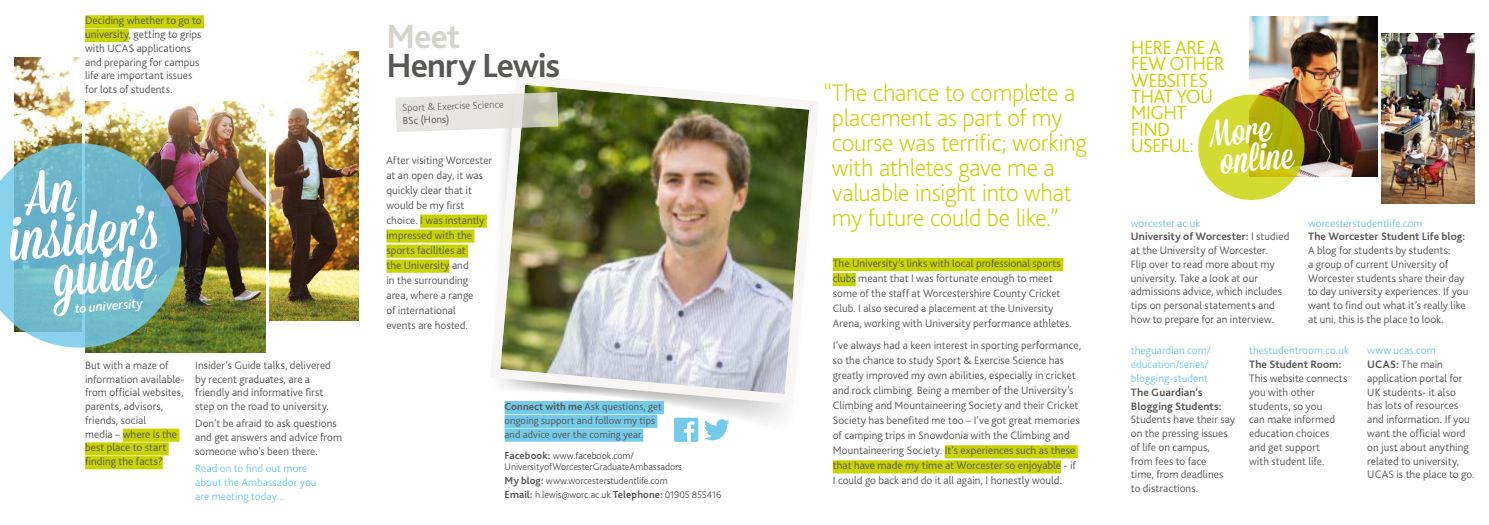
<style>
.page{position:relative;width:1489px;height:525px;background:#fff}
.page>*{position:absolute;margin:0;border:0;box-sizing:border-box;transform-origin:0 0}
.t1{font:60.88px "Mission Script";color:#fff}
.t2{font:37.75px "Mission Script";color:#fff}
.t3{font:700 35px "Bliss 2";letter-spacing:-.025em;color:#575756}
.t4{font:700 35px "Bliss 2";color:#d6d1cb}
.t5{font:200 25px/25px "Bliss 2";letter-spacing:-.015em;color:#c8d300}
.t6{font:300 20px/16.2px "Bliss 2";letter-spacing:-.03em;color:#c8d300}
.t7{font:italic 500 13.75px "Bliss 2";color:#fff}
.t8{font:300 11.25px/13.8px "Bliss 2";letter-spacing:.005em;color:#575756}
.t9{font:300 11.25px/13.8px "Bliss 2";letter-spacing:.005em;color:#73caea}
.t10{font:700 11.25px/13.8px "Bliss 2";letter-spacing:.005em;color:#575756}
.t11{font:300 10.62px/13.8px "Bliss 2";letter-spacing:.005em;color:#575756}
.t12{font:200 10.62px "Bliss 2";color:#575756}
.t13{font:300 10px/11.2px "Bliss 2";letter-spacing:-.005em;color:#575756}
.s1{font-weight:700}
.s2{font-weight:700;font-size:10.62px}
.s3{color:#73caea}
</style>
<div class="page">
<img style="left:269px;top:51px;width:89px;height:269px">
<img style="left:14px;top:57px;width:67px;height:86px">
<img style="left:85px;top:101px;width:181px;height:252px">
<svg style="left:504px;top:409px;width:281px;height:25px"></svg>
<img style="left:485px;top:84px;width:325px;height:325px">
<img style="left:1381px;top:33px;width:93px;height:170px">
<img style="left:1249px;top:17px;width:128px;height:159px">
<svg style="left:0;top:143px;width:181px;height:204px"></svg>
<div style="left:85px;top:15px;width:119px;height:13px;background:#c8d300"></div>
<div style="left:85px;top:29px;width:44px;height:13px;background:#c8d300"></div>
<div style="left:123px;top:428px;width:56px;height:13px;background:#c8d300"></div>
<div style="left:85px;top:442px;width:84px;height:13px;background:#c8d300"></div>
<div style="left:85px;top:456px;width:78px;height:13px;background:#c8d300"></div>
<svg style="left:1198px;top:94px;width:106px;height:106px;fill:#d3db33"></svg>
<div style="left:674px;top:417px;width:24px;height:24px;background:#73caea"></div>
<svg style="left:684px;top:421px;width:10px;height:20px"></svg>
<svg style="left:703px;top:419px;width:26px;height:21px"></svg>
<div style="left:832px;top:258px;width:231px;height:13px;background:#c8d300"></div>
<div style="left:832px;top:273px;width:23px;height:13px;background:#c8d300"></div>
<div style="left:944px;top:445px;width:133px;height:13px;background:#c8d300"></div>
<div style="left:832px;top:460px;width:229px;height:13px;background:#c8d300"></div>
<div style="left:420px;top:214px;width:67px;height:13px;background:#c8d300"></div>
<div style="left:386px;top:229px;width:88px;height:13px;background:#c8d300"></div>
<div style="left:386px;top:244px;width:82px;height:13px;background:#c8d300"></div>
<div style="left:386px;top:259px;width:63px;height:13px;background:#c8d300"></div>
<div style="left:504px;top:401px;width:160px;height:13px;background:#73caea"></div>
<div style="left:504px;top:414px;width:153px;height:13px;background:#73caea"></div>
<div style="left:504px;top:428px;width:139px;height:13px;background:#73caea"></div>
<svg style="left:395px;top:92px;width:163px;height:40px"></svg>
<svg style="left:22px;top:169px;width:56px;height:46px"></svg>
<p class="t8" style="left:85px;top:13px;width:118px">Deciding whether to go to university, getting to grips with UCAS applications and preparing for campus life are important issues for lots of students.</p>
<h1 class="t1" style="left:6px;top:203px;width:149px;rotate:-5deg">insider’s</h1>
<h1 class="t1" style="left:50px;top:239px;width:103px;rotate:-5deg">guide</h1>
<p class="t7" style="left:74px;top:300px;width:70px;rotate:-5deg">to university</p>
<p class="t8" style="left:85px;top:358px;width:101px">But with a maze of information available&shy;from official websites, parents, advisors, friends, social<br>media – where is the best place to start finding the facts?</p>
<p class="t8" style="left:195px;top:358px;width:137px">Insider’s Guide talks, delivered by recent graduates, are a friendly and informative first step on the road to university.</p>
<p class="t8" style="left:195px;top:416px;width:148px">Don’t be afraid to ask questions and get answers and advice from someone who’s been there.</p>
<p class="t9" style="left:195px;top:461px;width:123px">Read on to find out more about the Ambassador you are meeting today…</p>
<h3 class="t4" style="left:386px;top:15px;width:75px">Meet</h3>
<h3 class="t3" style="left:386px;top:44px;width:175px">Henry Lewis</h3>
<p class="t12" style="left:402px;top:101px;width:103px;rotate:-2deg">Sport &amp; Exercise Science</p>
<p class="t11" style="left:402px;top:113px;width:48px;rotate:-2deg">BSc (Hons)</p>
<p class="t8" style="left:386px;top:152px;width:107px;line-height:15px">After visiting Worcester at an open day, it was quickly clear that it would be my first choice. I was instantly impressed with the sports facilities at<br>the University and<br>in the surrounding area, where a range<br>of international<br>events are hosted.</p>
<p class="t11" style="left:504px;top:399px;width:159px"><span class="s1">Connect with me</span> Ask questions, get ongoing support and follow my tips and advice over the coming year.</p>
<p class="t13" style="left:504px;top:449px;width:179px"><span class="s2">Facebook:</span> www.facebook.com/<br>UniversityofWorcesterGraduateAmbassadors</p>
<p class="t13" style="left:504px;top:473px;width:218px;line-height:13.8px"><span class="s2">My blog:</span> www.worcesterstudentlife.com<br><span class="s2">Email:</span> h.lewis@worc.ac.uk <span class="s2">Telephone:</span> 01905 855416</p>
<h3 class="t5" style="left:832px;top:79px;width:256px;text-indent:-9px">“The chance to complete a placement as part of my course was terrific; working with athletes gave me a valuable insight into what my future could be like.”</h3>
<p class="t8" style="left:832px;top:255px;width:241px;line-height:15px">The University’s links with local professional sports clubs meant that I was fortunate enough to meet some of the staff at Worcestershire County Cricket Club. I also secured a placement at the University Arena, working with University performance athletes.</p>
<p class="t8" style="left:832px;top:337px;width:250px;line-height:15px">I’ve always had a keen interest in sporting performance, so the chance to study Sport &amp; Exercise Science has greatly improved my own abilities, especially in cricket and rock climbing. Being a member of the University’s Climbing and Mountaineering Society and their Cricket Society has benefited me too – I’ve got great memories of camping trips in Snowdonia with the Climbing and Mountaineering Society. It’s experiences such as these that have made my time at Worcester so enjoyable - if I could go back and do it all again, I honestly would.</p>
<h3 class="t6" style="left:1130px;top:39px;width:95px">HERE ARE A<br>FEW OTHER<br>WEBSITES<br>THAT YOU<br>MIGHT<br>FIND<br>USEFUL:</h3>
<h2 class="t2" style="left:1208px;top:111px;width:62px;rotate:-5deg">More</h2>
<h2 class="t2" style="left:1218px;top:138px;width:75px;rotate:-5deg">online</h2>
<p class="t8" style="left:1130px;top:215px;width:160px"><span class="s3">worcester.ac.uk<br></span><span class="s1">University of Worcester:</span> I studied at the University of Worcester.<br>Flip over to read more about my university. Take a look at our admissions advice, which includes tips on personal statements and how to prepare for an interview.</p>
<p class="t9" style="left:1307px;top:215px;width:116px">worcesterstudentlife.com</p>
<p class="t10" style="left:1307px;top:229px;width:158px">The Worcester Student Life blog:</p>
<p class="t8" style="left:1307px;top:243px;width:162px">A blog for students by students:<br>a group of current University of Worcester students share their day to day university experiences. If you want to find out what it’s really like at uni, this is the place to look.</p>
<p class="t9" style="left:1130px;top:343px;width:81px">theguardian.com/ education/series/ blogging-student</p>
<p class="t10" style="left:1130px;top:384px;width:92px">The Guardian’s<br>Blogging Students:</p>
<p class="t8" style="left:1130px;top:412px;width:106px">Students have their say on the pressing issues of life on campus,<br>from fees to face<br>time, from deadlines to distractions.</p>
<p class="t9" style="left:1248px;top:343px;width:101px">thestudentroom.co.uk</p>
<p class="t10" style="left:1248px;top:357px;width:94px">The Student Room:</p>
<p class="t8" style="left:1248px;top:371px;width:100px">This website connects you with other students, so you<br>can make informed education choices and get support<br>with student life.</p>
<p class="t8" style="left:1367px;top:343px;width:109px"><span class="s3">www.ucas.com<br></span><span class="s1">UCAS:</span> The main application portal for<br>UK students- it also<br>has lots of resources and information. If you want the official word on just about anything related to university,<br>UCAS is the place to go.</p>
</div>
